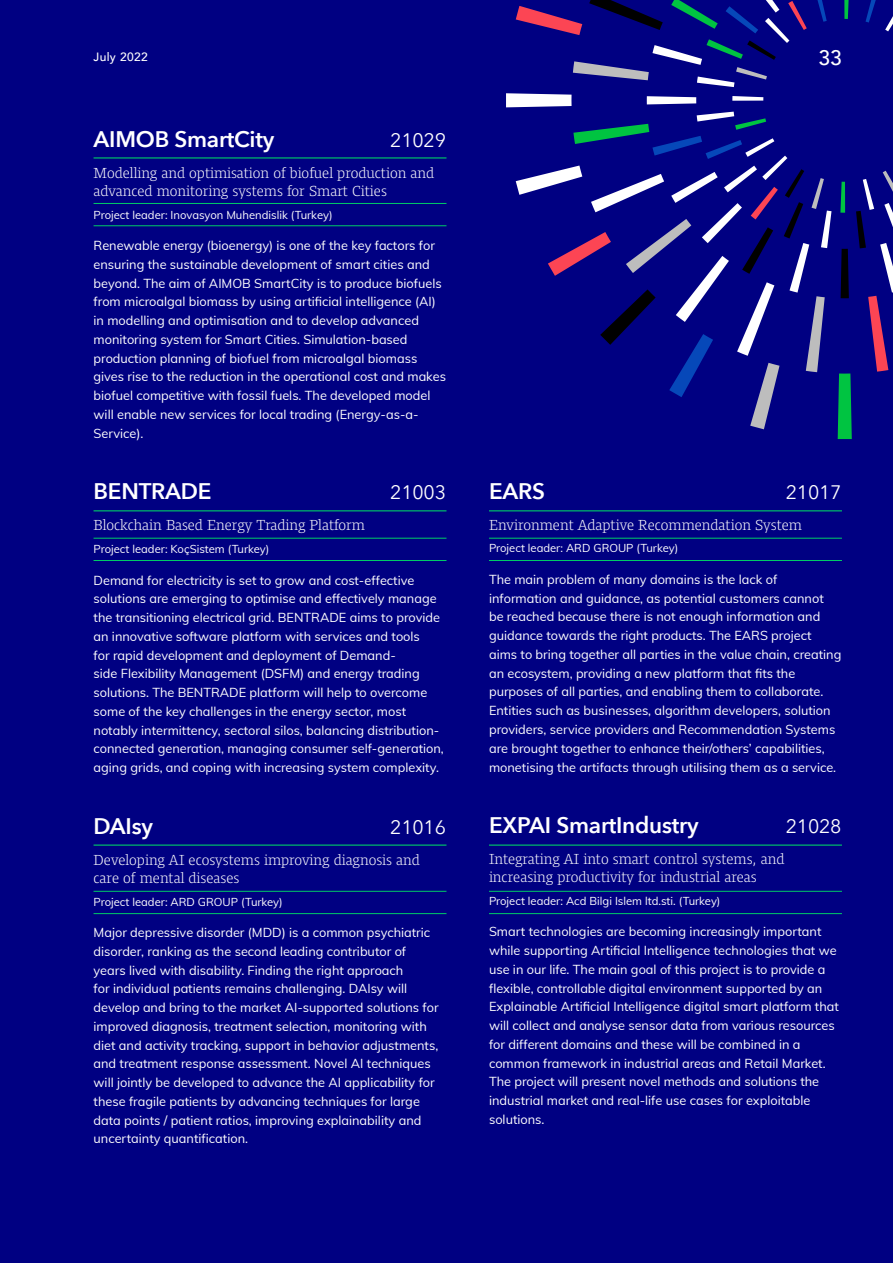
<style>
.page{position:relative;width:893px;height:1263px;background:#000082}
.page>*{position:absolute;margin:0;border:0;box-sizing:border-box;transform-origin:0 0}
.t1{font:600 22.5px "Avenir Next";letter-spacing:-.01em;color:#fff}
.t2{font:500 21px "Avenir";color:#fff}
.t3{font:19.5px "Avenir Next";letter-spacing:-.01em;color:#fff}
.t4{font:300 15px/18px "Harrison Serif Pro";color:#fff}
.t5{font:12.75px/18.8px "Muli";color:#fff}
.t6{font:500 12px "Avenir";letter-spacing:.03em;color:#fff}
.t7{font:11.25px "Muli";color:#fff}
</style>
<div class="page">
<svg style="left:838px;top:171px;width:55px;height:268px"></svg>
<svg style="left:817px;top:0;width:10px;height:22px"></svg>
<svg style="left:885px;top:16px;width:8px;height:15px"></svg>
<svg style="left:865px;top:0;width:11px;height:23px"></svg>
<svg style="left:506px;top:93px;width:325px;height:336px"></svg>
<svg style="left:516px;top:0;width:291px;height:87px"></svg>
<svg style="left:844px;top:0;width:5px;height:19px"></svg>
<hr style="left:94px;top:203px;width:352px;height:1px;background:#0c6">
<hr style="left:94px;top:225px;width:352px;height:1px;background:#0c6">
<hr style="left:489px;top:538px;width:353px;height:1px;background:#0c6">
<hr style="left:489px;top:560px;width:353px;height:1px;background:#0c6">
<hr style="left:94px;top:538px;width:352px;height:1px;background:#0c6">
<hr style="left:94px;top:560px;width:352px;height:1px;background:#0c6">
<hr style="left:94px;top:891px;width:352px;height:1px;background:#0c6">
<hr style="left:94px;top:913px;width:352px;height:1px;background:#0c6">
<hr style="left:94px;top:157px;width:352px;height:1px;background:#0c6">
<hr style="left:489px;top:510px;width:353px;height:1px;background:#0c6">
<hr style="left:489px;top:844px;width:353px;height:2px;background:#0c6">
<hr style="left:94px;top:510px;width:352px;height:1px;background:#0c6">
<hr style="left:94px;top:844px;width:352px;height:2px;background:#0c6">
<hr style="left:489px;top:891px;width:353px;height:1px;background:#0c6">
<hr style="left:489px;top:913px;width:353px;height:1px;background:#0c6">
<p class="t6" style="left:94px;top:47px;width:56px">July 2022</p>
<h2 class="t2" style="left:819px;top:39px;width:25px">33</h2>
<h1 class="t1" style="left:94px;top:120px;width:182px">AIMOB SmartCity</h1>
<h3 class="t3" style="left:390px;top:124px;width:57px">21029</h3>
<p class="t4" style="left:94px;top:162px;width:342px">Modelling and optimisation of biofuel production and advanced monitoring systems for Smart Cities</p>
<p class="t7" style="left:94px;top:206px;width:241px">Project leader: Inovasyon Muhendislik (Turkey)</p>
<p class="t5" style="left:94px;top:236px;width:354px">Renewable energy (bioenergy) is one of the key factors for ensuring the sustainable development of smart cities and beyond. The aim of AIMOB SmartCity is to produce biofuels from microalgal biomass by using artificial intelligence (AI) in modelling and optimisation and to develop advanced monitoring system for Smart Cities. Simulation-based production planning of biofuel from microalgal biomass gives rise to the reduction in the operational cost and makes biofuel competitive with fossil fuels. The developed model will enable new services for local trading (Energy-as-a-Service).</p>
<h1 class="t1" style="left:94px;top:472px;width:119px">BENTRADE</h1>
<h3 class="t3" style="left:390px;top:476px;width:57px">21003</h3>
<p class="t4" style="left:94px;top:515px;width:273px">Blockchain Based Energy Trading Platform</p>
<p class="t7" style="left:94px;top:541px;width:177px">Project leader: KoçSistem (Turkey)</p>
<p class="t5" style="left:94px;top:570px;width:352px">Demand for electricity is set to grow and cost-effective solutions are emerging to optimise and effectively manage the transitioning electrical grid. BENTRADE aims to provide an innovative software platform with services and tools<br>for rapid development and deployment of Demand-<br>side Flexibility Management (DSFM) and energy trading solutions. The BENTRADE platform will help to overcome some of the key challenges in the energy sector, most notably intermittency, sectoral silos, balancing distribution&shy;connected generation, managing consumer self-generation, aging grids, and coping with increasing system complexity.</p>
<h1 class="t1" style="left:94px;top:807px;width:61px">DAIsy</h1>
<h3 class="t3" style="left:390px;top:811px;width:57px">21016</h3>
<p class="t4" style="left:94px;top:849px;width:328px">Developing AI ecosystems improving diagnosis and care of mental diseases</p>
<p class="t7" style="left:94px;top:893px;width:191px">Project leader: ARD GROUP (Turkey)</p>
<p class="t5" style="left:94px;top:922px;width:347px">Major depressive disorder (MDD) is a common psychiatric disorder, ranking as the second leading contributor of years lived with disability. Finding the right approach<br>for individual patients remains challenging. DAIsy will develop and bring to the market AI-supported solutions for improved diagnosis, treatment selection, monitoring with diet and activity tracking, support in behavior adjustments, and treatment response assessment. Novel AI techniques will jointly be developed to advance the AI applicability for these fragile patients by advancing techniques for large data points / patient ratios, improving explainability and uncertainty quantification.</p>
<h1 class="t1" style="left:489px;top:472px;width:58px">EARS</h1>
<h3 class="t3" style="left:786px;top:475px;width:57px">21017</h3>
<p class="t4" style="left:489px;top:514px;width:314px">Environment Adaptive Recommendation System</p>
<p class="t7" style="left:489px;top:540px;width:191px">Project leader: ARD GROUP (Turkey)</p>
<p class="t5" style="left:489px;top:569px;width:354px">The main problem of many domains is the lack of information and guidance, as potential customers cannot be reached because there is not enough information and guidance towards the right products. The EARS project aims to bring together all parties in the value chain, creating an ecosystem, providing a new platform that fits the purposes of all parties, and enabling them to collaborate.<br>Entities such as businesses, algorithm developers, solution providers, service providers and Recommendation Systems are brought together to enhance their/others’ capabilities, monetising the artifacts through utilising them as a service.</p>
<h1 class="t1" style="left:489px;top:806px;width:211px">EXPAI SmartIndustry</h1>
<h3 class="t3" style="left:786px;top:810px;width:57px">21028</h3>
<p class="t4" style="left:489px;top:849px;width:297px">Integrating AI into smart control systems, and increasing productivity for industrial areas</p>
<p class="t7" style="left:489px;top:893px;width:233px">Project leader: Acd Bilgi Islem ltd.sti. (Turkey)</p>
<p class="t5" style="left:489px;top:922px;width:351px">Smart technologies are becoming increasingly important while supporting Artificial Intelligence technologies that we use in our life. The main goal of this project is to provide a flexible, controllable digital environment supported by an Explainable Artificial Intelligence digital smart platform that will collect and analyse sensor data from various resources for different domains and these will be combined in a common framework in industrial areas and Retail Market.<br>The project will present novel methods and solutions the industrial market and real-life use cases for exploitable solutions.</p>
</div>
